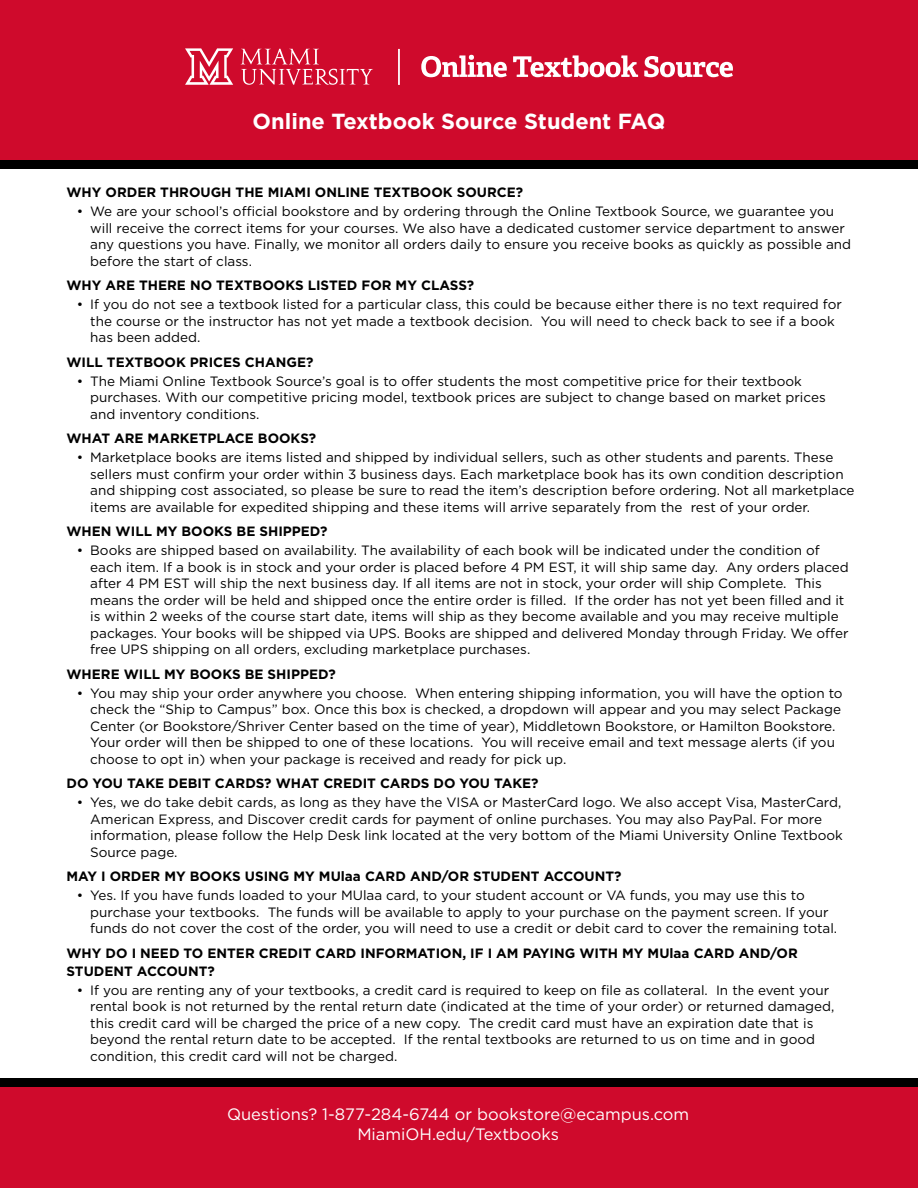
<style>
.page{position:relative;width:918px;height:1188px;background:#fff}
.page>*{position:absolute;margin:0;border:0;box-sizing:border-box;transform-origin:0 0}
.t1{font:700 21.9px "Gotham";color:#fff}
.t2{font:16.5px/19.8px "Gotham";color:#fff;text-align:center}
.t3{font:13.5px/16.5px "Gotham";color:#000}
.t4{font:700 13.5px/18px "Gotham";color:#000}
</style>
<div class="page">
<div style="left:0;top:1087px;width:918px;height:101px;background:#cf0a2c"></div>
<div style="left:0;top:1078px;width:918px;height:9px;background:#000"></div>
<div style="left:0;top:0;width:918px;height:165px;background:#cf0a2c"></div>
<div style="left:0;top:160px;width:918px;height:9px;background:#000"></div>
<svg style="left:421px;top:55px;width:86px;height:22px"></svg>
<svg style="left:513px;top:55px;width:125px;height:22px"></svg>
<svg style="left:644px;top:56px;width:89px;height:21px"></svg>
<hr style="left:398px;top:49px;width:2px;height:36px;background:#fff">
<svg style="left:241px;top:49px;width:132px;height:36px"></svg>
<svg style="left:185px;top:48px;width:48px;height:37px"></svg>
<h1 class="t1" style="left:253px;top:107px;width:414px">Online Textbook Source Student FAQ</h1>
<p class="t4" style="left:66px;top:184px;width:458px">WHY ORDER THROUGH THE MIAMI ONLINE TEXTBOOK SOURCE?</p>
<p class="t3" style="left:90px;top:203px;width:762px;text-indent:-14px">• We are your school’s official bookstore and by ordering through the Online Textbook Source, we guarantee you will receive the correct items for your courses. We also have a dedicated customer service department to answer any questions you have. Finally, we monitor all orders daily to ensure you receive books as quickly as possible and before the start of class.</p>
<p class="t4" style="left:66px;top:276px;width:409px">WHY ARE THERE NO TEXTBOOKS LISTED FOR MY CLASS?</p>
<p class="t3" style="left:90px;top:296px;width:753px;text-indent:-14px">• If you do not see a textbook listed for a particular class, this could be because either there is no text required for the course or the instructor has not yet made a textbook decision. You will need to check back to see if a book has been added.</p>
<p class="t4" style="left:66px;top:353px;width:249px">WILL TEXTBOOK PRICES CHANGE?</p>
<p class="t3" style="left:90px;top:372px;width:737px;text-indent:-14px">• The Miami Online Textbook Source’s goal is to offer students the most competitive price for their textbook purchases. With our competitive pricing model, textbook prices are subject to change based on market prices and inventory conditions.</p>
<p class="t4" style="left:66px;top:429px;width:251px">WHAT ARE MARKETPLACE BOOKS?</p>
<p class="t3" style="left:90px;top:449px;width:766px;text-indent:-14px">• Marketplace books are items listed and shipped by individual sellers, such as other students and parents. These sellers must confirm your order within 3 business days. Each marketplace book has its own condition description and shipping cost associated, so please be sure to read the item’s description before ordering. Not all marketplace items are available for expedited shipping and these items will arrive separately from the rest of your order.</p>
<p class="t4" style="left:66px;top:522px;width:263px">WHEN WILL MY BOOKS BE SHIPPED?</p>
<p class="t3" style="left:90px;top:542px;width:760px;text-indent:-14px">• Books are shipped based on availability. The availability of each book will be indicated under the condition of each item. If a book is in stock and your order is placed before 4 PM EST, it will ship same day. Any orders placed after 4 PM EST will ship the next business day. If all items are not in stock, your order will ship Complete. This means the order will be held and shipped once the entire order is filled. If the order has not yet been filled and it is within 2 weeks of the course start date, items will ship as they become available and you may receive multiple packages. Your books will be shipped via UPS. Books are shipped and delivered Monday through Friday. We offer free UPS shipping on all orders, excluding marketplace purchases.</p>
<p class="t4" style="left:66px;top:665px;width:271px">WHERE WILL MY BOOKS BE SHIPPED?</p>
<p class="t3" style="left:90px;top:684px;width:754px;text-indent:-14px">• You may ship your order anywhere you choose. When entering shipping information, you will have the option to check the “Ship to Campus” box. Once this box is checked, a dropdown will appear and you may select Package Center (or Bookstore/Shriver Center based on the time of year), Middletown Bookstore, or Hamilton Bookstore.<br>Your order will then be shipped to one of these locations. You will receive email and text message alerts (if you choose to opt in) when your package is received and ready for pick up.</p>
<p class="t4" style="left:66px;top:774px;width:474px">DO YOU TAKE DEBIT CARDS? WHAT CREDIT CARDS DO YOU TAKE?</p>
<p class="t3" style="left:90px;top:794px;width:754px;text-indent:-14px">• Yes, we do take debit cards, as long as they have the VISA or MasterCard logo. We also accept Visa, MasterCard, American Express, and Discover credit cards for payment of online purchases. You may also PayPal. For more information, please follow the Help Desk link located at the very bottom of the Miami University Online Textbook Source page.</p>
<p class="t4" style="left:66px;top:867px;width:557px">MAY I ORDER MY BOOKS USING MY MUlaa CARD AND/OR STUDENT ACCOUNT?</p>
<p class="t3" style="left:90px;top:887px;width:749px;text-indent:-14px">• Yes. If you have funds loaded to your MUlaa card, to your student account or VA funds, you may use this to purchase your textbooks. The funds will be available to apply to your purchase on the payment screen. If your funds do not cover the cost of the order, you will need to use a credit or debit card to cover the remaining total.</p>
<p class="t4" style="left:66px;top:944px;width:733px">WHY DO I NEED TO ENTER CREDIT CARD INFORMATION, IF I AM PAYING WITH MY MUlaa CARD AND/OR<br>STUDENT ACCOUNT?</p>
<p class="t3" style="left:90px;top:981px;width:746px;text-indent:-14px">• If you are renting any of your textbooks, a credit card is required to keep on file as collateral. In the event your rental book is not returned by the rental return date (indicated at the time of your order) or returned damaged, this credit card will be charged the price of a new copy. The credit card must have an expiration date that is beyond the rental return date to be accepted. If the rental textbooks are returned to us on time and in good condition, this credit card will not be charged.</p>
<p class="t2" style="left:227px;top:1104px;width:464px">Questions? 1-877-284-6744 or bookstore@ecampus.com<br>MiamiOH.edu/Textbooks</p>
</div>
